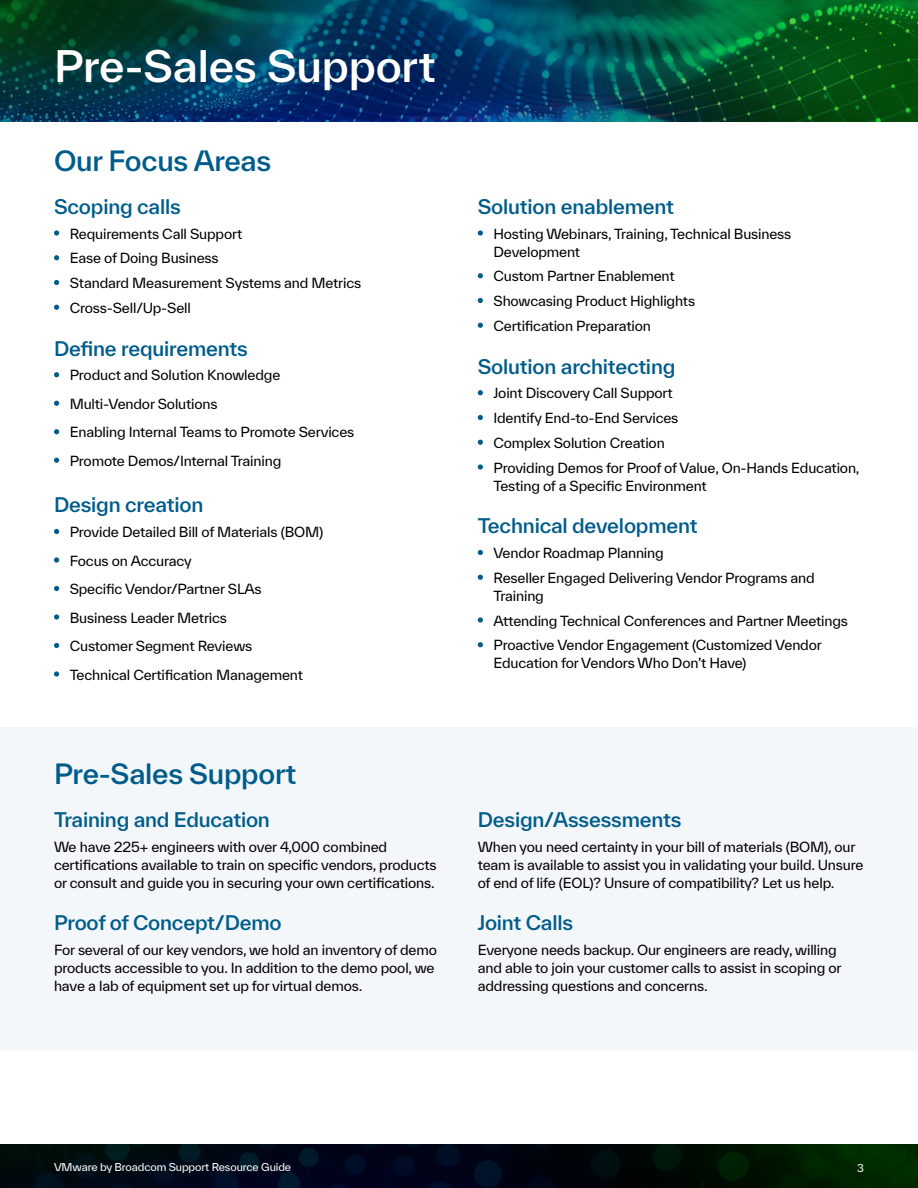
<style>
.page{position:relative;width:918px;height:1188px;background:#fff}
.page>*{position:absolute;margin:0;border:0;box-sizing:border-box;transform-origin:0 0}
.t1{font:500 42px "TWK Everett";letter-spacing:-.005em;color:#fff}
.t2{font:500 27px "TWK Everett";letter-spacing:-.01em;color:#005c8a}
.t3{font:500 19.5px "TWK Everett";letter-spacing:-.01em;color:#005c8a}
.t4{font:13.5px/24.8px "TWK Everett";letter-spacing:-.01em;color:#000}
.t5{font:10.5px "TWK Everett";letter-spacing:-.01em;color:#fff}
</style>
<div class="page">
<svg style="left:0;top:1145px;width:918px;height:43px;background:#000d0f"></svg>
<div style="left:0;top:727px;width:918px;height:323px;background:#f3f7f9"></div>
<svg style="left:54px;top:230px;width:5px;height:6px"></svg>
<svg style="left:54px;top:255px;width:5px;height:5px"></svg>
<svg style="left:54px;top:280px;width:5px;height:5px"></svg>
<svg style="left:54px;top:305px;width:5px;height:5px"></svg>
<svg style="left:54px;top:372px;width:5px;height:5px"></svg>
<svg style="left:54px;top:401px;width:5px;height:5px"></svg>
<svg style="left:54px;top:429px;width:5px;height:5px"></svg>
<svg style="left:54px;top:458px;width:5px;height:5px"></svg>
<svg style="left:54px;top:529px;width:5px;height:5px"></svg>
<svg style="left:54px;top:557px;width:5px;height:6px"></svg>
<svg style="left:54px;top:586px;width:5px;height:5px"></svg>
<svg style="left:54px;top:614px;width:5px;height:6px"></svg>
<svg style="left:54px;top:643px;width:5px;height:5px"></svg>
<svg style="left:54px;top:671px;width:5px;height:6px"></svg>
<svg style="left:478px;top:230px;width:5px;height:6px"></svg>
<svg style="left:478px;top:273px;width:5px;height:5px"></svg>
<svg style="left:478px;top:298px;width:5px;height:5px"></svg>
<svg style="left:478px;top:323px;width:5px;height:5px"></svg>
<svg style="left:478px;top:390px;width:5px;height:5px"></svg>
<svg style="left:478px;top:415px;width:5px;height:5px"></svg>
<svg style="left:478px;top:440px;width:5px;height:5px"></svg>
<svg style="left:478px;top:464px;width:5px;height:6px"></svg>
<svg style="left:478px;top:550px;width:5px;height:5px"></svg>
<svg style="left:478px;top:575px;width:5px;height:5px"></svg>
<svg style="left:478px;top:617px;width:5px;height:6px"></svg>
<svg style="left:478px;top:642px;width:5px;height:5px"></svg>
<img style="left:864px;top:0;width:54px;height:121px">
<svg style="left:0;top:0;width:864px;height:121px;background:#02444c"></svg>
<h1 class="t1" style="left:54px;top:36px;width:383px">Pre-Sales Support</h1>
<h2 class="t2" style="left:54px;top:142px;width:219px">Our Focus Areas</h2>
<h3 class="t3" style="left:54px;top:193px;width:128px">Scoping calls</h3>
<p class="t4" style="left:70px;top:221px;width:293px">Requirements Call Support<br>Ease of Doing Business<br>Standard Measurement Systems and Metrics<br>Cross-Sell/Up-Sell</p>
<h3 class="t3" style="left:54px;top:334px;width:195px">Define requirements</h3>
<p class="t4" style="left:70px;top:361px;width:286px;line-height:28.5px">Product and Solution Knowledge Multi-Vendor Solutions<br>Enabling Internal Teams to Promote Services Promote Demos/Internal Training</p>
<h3 class="t3" style="left:54px;top:491px;width:151px">Design creation</h3>
<p class="t4" style="left:70px;top:518px;width:255px;line-height:28.5px">Provide Detailed Bill of Materials (BOM)<br>Focus on Accuracy<br>Specific Vendor/Partner SLAs<br>Business Leader Metrics<br>Customer Segment Reviews<br>Technical Certification Management</p>
<h2 class="t2" style="left:54px;top:755px;width:244px">Pre-Sales Support</h2>
<h3 class="t3" style="left:54px;top:806px;width:217px">Training and Education</h3>
<p class="t4" style="left:54px;top:837px;width:384px;line-height:18px">We have 225+ engineers with over 4,000 combined certifications available to train on specific vendors, products or consult and guide you in securing your own certifications.</p>
<h3 class="t3" style="left:54px;top:909px;width:229px">Proof of Concept/Demo</h3>
<p class="t4" style="left:54px;top:941px;width:384px;line-height:18px">For several of our key vendors, we hold an inventory of demo products accessible to you. In addition to the demo pool, we have a lab of equipment set up for virtual demos.</p>
<h3 class="t3" style="left:478px;top:193px;width:198px">Solution enablement</h3>
<p class="t4" style="left:494px;top:224px;width:299px;line-height:18px">Hosting Webinars, Training, Technical Business<br>Development</p>
<p class="t4" style="left:494px;top:264px;width:203px">Custom Partner Enablement<br>Showcasing Product Highlights<br>Certification Preparation</p>
<h3 class="t3" style="left:478px;top:352px;width:199px">Solution architecting</h3>
<p class="t4" style="left:494px;top:381px;width:368px">Joint Discovery Call Support<br>Identify End-to-End Services<br>Complex Solution Creation<br>Providing Demos for Proof of Value, On-Hands Education,</p>
<p class="t4" style="left:494px;top:473px;width:215px">Testing of a Specific Environment</p>
<h3 class="t3" style="left:478px;top:512px;width:221px">Technical development</h3>
<p class="t4" style="left:494px;top:540px;width:323px">Vendor Roadmap Planning<br>Reseller Engaged Delivering Vendor Programs and</p>
<p class="t4" style="left:494px;top:583px;width:356px">Training<br>Attending Technical Conferences and Partner Meetings<br>Proactive Vendor Engagement (Customized Vendor</p>
<p class="t4" style="left:494px;top:651px;width:254px">Education for Vendors Who Don’t Have)</p>
<h3 class="t3" style="left:478px;top:806px;width:205px">Design/Assessments</h3>
<p class="t4" style="left:478px;top:837px;width:387px;line-height:18px">When you need certainty in your bill of materials (BOM), our team is available to assist you in validating your build. Unsure of end of life (EOL)? Unsure of compatibility? Let us help.</p>
<h3 class="t3" style="left:478px;top:909px;width:97px">Joint Calls</h3>
<p class="t4" style="left:478px;top:941px;width:365px;line-height:18px">Everyone needs backup. Our engineers are ready, willing and able to join your customer calls to assist in scoping or addressing questions and concerns.</p>
<p class="t5" style="left:54px;top:1160px;width:239px">VMware by Broadcom Support Resource Guide</p>
<p class="t5" style="left:857px;top:1160px;width:8px">3</p>
</div>
